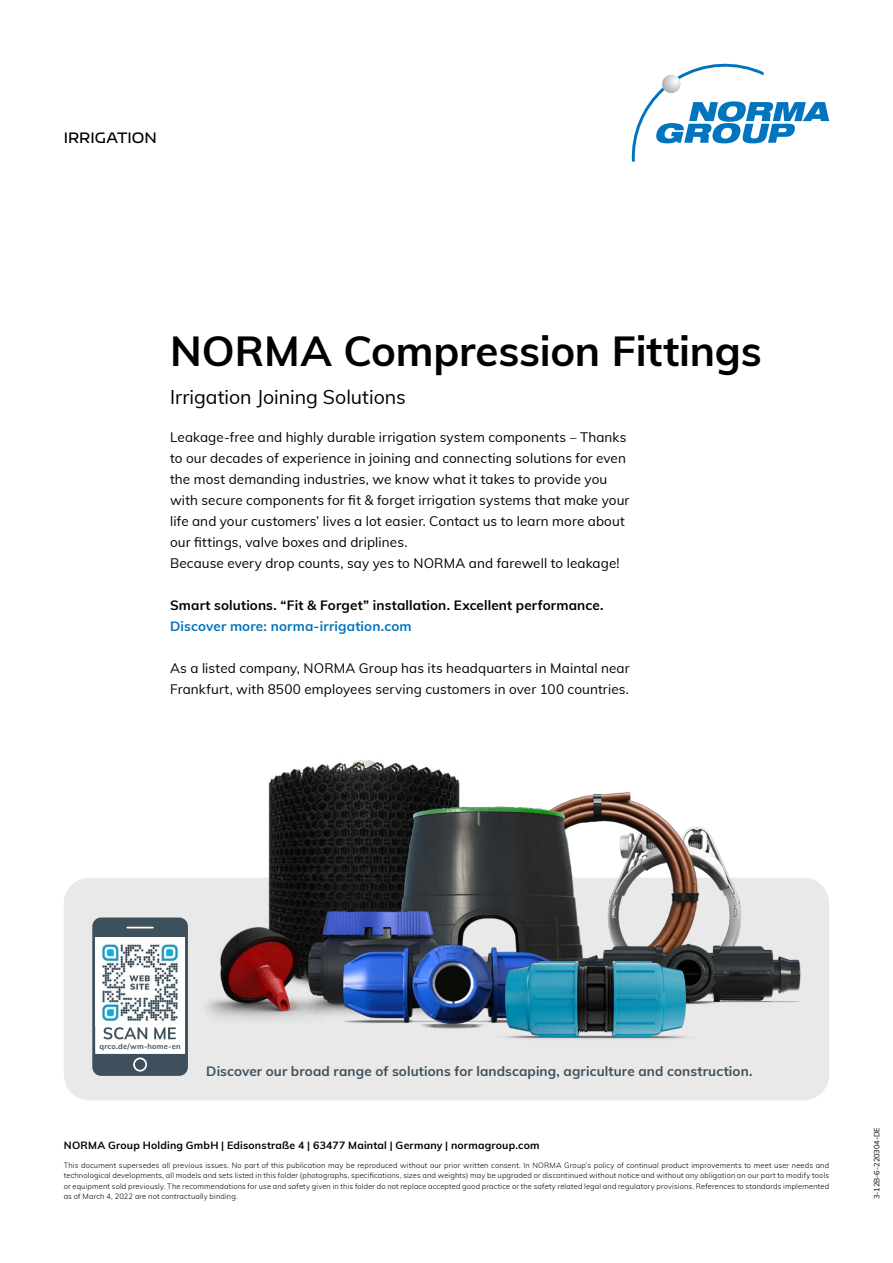
<style>
.page{position:relative;width:893px;height:1263px;background:#fff}
.page>*{position:absolute;margin:0;border:0;box-sizing:border-box;transform-origin:0 0}
.t1{font:700 42px "Muli";letter-spacing:-.005em;color:#000}
.t2{font:19.5px "Muli";color:#000}
.t3{font:600 15px "Nizzoli";letter-spacing:.005em;color:#000}
.t4{font:13.5px/21px "Muli";letter-spacing:.01em;color:#000}
.t5{font:700 13.5px "Muli";letter-spacing:.01em;color:#3e505c}
.t6{font:700 13.5px "Muli";letter-spacing:.01em;color:#000}
.t7{font:700 13.5px "Muli";letter-spacing:.01em;color:#0075bd}
.t8{font:700 10.5px "Muli";letter-spacing:.02em;color:#000}
.t9{font:300 7.5px/10.5px "Muli";letter-spacing:.02em;color:#000;text-align:justify}
.t10{font:700 7.5px "Muli";letter-spacing:.025em;color:#3e505c}
.t11{font:7.5px "Muli";letter-spacing:-.01em;color:#000}
</style>
<div class="page">
<div style="left:64px;top:878px;width:765px;height:222px;background:#e9e9e9;border-radius:26px"></div>
<img style="left:621px;top:792px;width:107px;height:82px">
<img style="left:268px;top:760px;width:189px;height:153px">
<img style="left:356px;top:779px;width:265px;height:165px">
<img style="left:290px;top:870px;width:183px;height:43px">
<img style="left:207px;top:913px;width:125px;height:107px">
<img style="left:574px;top:874px;width:236px;height:130px">
<img style="left:332px;top:893px;width:238px;height:136px">
<img style="left:482px;top:944px;width:226px;height:95px">
<svg style="left:92px;top:917px;width:96px;height:159px"></svg>
<img style="left:95px;top:938px;width:90px;height:88px">
<svg style="left:632px;top:87px;width:197px;height:75px"></svg>
<svg style="left:677px;top:64px;width:87px;height:15px"></svg>
<svg style="left:662px;top:75px;width:19px;height:18px"></svg>
<h3 class="t3" style="left:64px;top:129px;width:95px">IRRIGATION</h3>
<h1 class="t1" style="left:170px;top:321px;width:593px">NORMA Compression Fittings</h1>
<h2 class="t2" style="left:170px;top:383px;width:237px">Irrigation Joining Solutions</h2>
<p class="t4" style="left:170px;top:426px;width:461px">Leakage-free and highly durable irrigation system components – Thanks to our decades of experience in joining and connecting solutions for even the most demanding industries, we know what it takes to provide you with secure components for fit &amp; forget irrigation systems that make your life and your customers’ lives a lot easier. Contact us to learn more about our fittings, valve boxes and driplines.<br>Because every drop counts, say yes to NORMA and farewell to leakage!</p>
<h3 class="t6" style="left:170px;top:595px;width:435px">Smart solutions. “Fit &amp; Forget” installation. Excellent performance.</h3>
<h3 class="t7" style="left:170px;top:616px;width:243px">Discover more: norma-irrigation.com</h3>
<h3 class="t4" style="left:170px;top:657px;width:461px">As a listed company, NORMA Group has its headquarters in Maintal near<br>Frankfurt, with 8500 employees serving customers in over 100 countries.</h3>
<p class="t10" style="left:100px;top:1040px;width:83px">qrco.de/wm-home-en</p>
<h3 class="t5" style="left:206px;top:1061px;width:548px">Discover our broad range of solutions for landscaping, agriculture and construction.</h3>
<h3 class="t8" style="left:64px;top:1137px;width:477px">NORMA Group Holding GmbH | Edisonstraße 4 | 63477 Maintal | Germany | normagroup.com</h3>
<p class="t9" style="left:64px;top:1159px;width:767px">This document supersedes all previous issues. No part of this publication may be reproduced without our prior written consent. In NORMA Group’s policy of continual product improvements to meet user needs and technological developments, all models and sets listed in this folder (photographs, specifications, sizes and weights) may be upgraded or discontinued without notice and without any obligation on our part to modify tools or equipment sold previously. The recommendations for use and safety given in this folder do not replace accepted good practice or the safety related legal and regulatory provisions. References to standards implemented as of March 4, 2022 are not contractually binding.</p>
<p class="t11" style="left:871px;top:1199px;width:74px;rotate:-90deg">3-12B-6-220304-DE</p>
</div>
